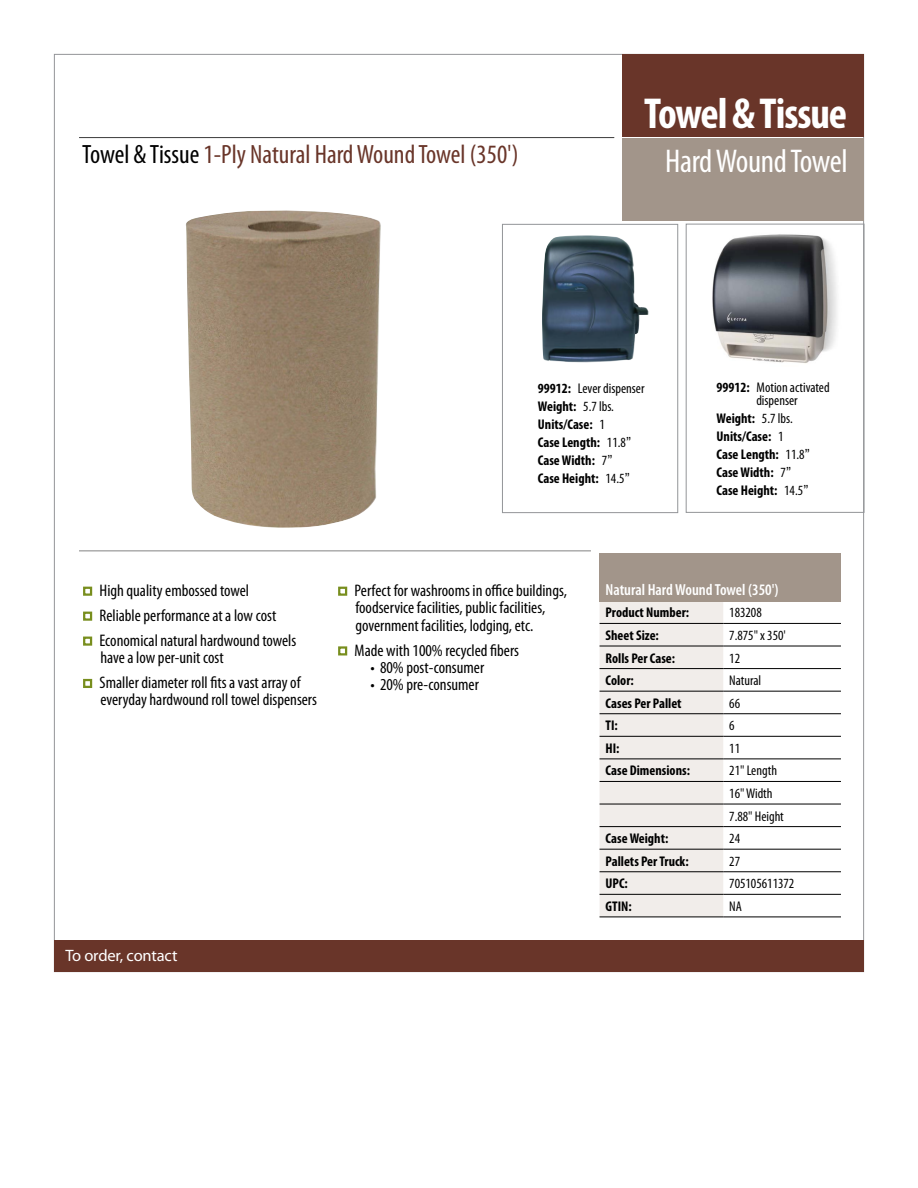
<style>
.page{position:relative;width:918px;height:1188px;background:#fff}
.page>*{position:absolute;margin:0;border:0;box-sizing:border-box;transform-origin:0 0}
.t1{font:700 condensed 43.5px "Myriad Pro";letter-spacing:-.025em;color:#fff}
.t2{font:condensed 33px "Myriad Pro";letter-spacing:-.01em;color:#fff}
.t3{font:condensed 26.55px "Myriad Pro";color:#693529}
.t4{font:condensed 16.8px/24.9px "Myriad Pro";color:#000}
.t5{font:16.5px "Myriad Pro";letter-spacing:-.01em;color:#fff}
.t6{font:600 condensed 16.05px "Myriad Pro";color:#fff}
.t7{font:700 condensed 14.1px/18px "Myriad Pro";color:#000}
.t8{font:condensed 14.1px/22.5px "Myriad Pro";color:#000}
.s1{color:#000}
.s2{font-weight:400}
.s3{font-family:"Helvetica Neue";font-weight:400}
.s4{font-weight:700}
</style>
<div class="page">
<div style="left:600px;top:602px;width:123px;height:315px;background:#f1edea"></div>
<hr style="left:723px;top:623px;width:118px;height:1px;background:#000">
<hr style="left:600px;top:623px;width:123px;height:1px;background:#000">
<hr style="left:600px;top:646px;width:123px;height:1px;background:#000">
<hr style="left:723px;top:646px;width:118px;height:1px;background:#000">
<hr style="left:600px;top:917px;width:123px;height:1px;background:#000">
<hr style="left:723px;top:917px;width:118px;height:1px;background:#000">
<hr style="left:600px;top:668px;width:123px;height:1px;background:#000">
<hr style="left:723px;top:668px;width:118px;height:1px;background:#000">
<hr style="left:600px;top:691px;width:123px;height:1px;background:#000">
<hr style="left:723px;top:691px;width:118px;height:1px;background:#000">
<hr style="left:600px;top:713px;width:123px;height:1px;background:#000">
<hr style="left:723px;top:713px;width:118px;height:1px;background:#000">
<hr style="left:600px;top:736px;width:123px;height:1px;background:#000">
<hr style="left:723px;top:736px;width:118px;height:1px;background:#000">
<hr style="left:600px;top:759px;width:123px;height:1px;background:#000">
<hr style="left:723px;top:759px;width:118px;height:1px;background:#000">
<hr style="left:600px;top:781px;width:123px;height:1px;background:#000">
<hr style="left:723px;top:781px;width:118px;height:1px;background:#000">
<hr style="left:600px;top:804px;width:123px;height:1px;background:#000">
<hr style="left:723px;top:804px;width:118px;height:1px;background:#000">
<hr style="left:600px;top:826px;width:123px;height:1px;background:#000">
<hr style="left:723px;top:826px;width:118px;height:1px;background:#000">
<hr style="left:600px;top:849px;width:123px;height:1px;background:#000">
<hr style="left:723px;top:849px;width:118px;height:1px;background:#000">
<hr style="left:600px;top:871px;width:123px;height:1px;background:#000">
<hr style="left:723px;top:871px;width:118px;height:1px;background:#000">
<hr style="left:600px;top:894px;width:123px;height:1px;background:#000">
<hr style="left:723px;top:894px;width:118px;height:1px;background:#000">
<div style="left:622px;top:54px;width:241px;height:82px;background:#693529"></div>
<div style="left:622px;top:139px;width:242px;height:82px;background:#a2958a"></div>
<div style="left:83px;top:587px;width:9px;height:9px;border:2px solid #788e1e"></div>
<div style="left:83px;top:612px;width:9px;height:9px;border:2px solid #788e1e"></div>
<div style="left:83px;top:637px;width:9px;height:9px;border:2px solid #788e1e"></div>
<div style="left:83px;top:679px;width:9px;height:9px;border:2px solid #788e1e"></div>
<div style="left:338px;top:587px;width:9px;height:9px;border:2px solid #788e1e"></div>
<div style="left:338px;top:646px;width:9px;height:10px;border:2px solid #788e1e"></div>
<div style="left:600px;top:554px;width:241px;height:48px;background:#a2958a"></div>
<hr style="left:79px;top:550px;width:512px;height:1px;background:#000">
<img style="left:186px;top:210px;width:195px;height:318px">
<img style="left:712px;top:234px;width:125px;height:130px">
<div style="left:686px;top:224px;width:178px;height:289px;border:1px solid #939598"></div>
<div style="left:502px;top:224px;width:176px;height:289px;border:1px solid #939598"></div>
<img style="left:542px;top:235px;width:107px;height:128px">
<div style="left:55px;top:940px;width:809px;height:32px;background:#693529"></div>
<hr style="left:79px;top:137px;width:535px;height:1px;background:#000">
<h3 class="t3" style="left:82px;top:139px;width:438px"><span class="s1">Towel &amp; Tissue</span> 1-Ply Natural Hard Wound Towel (350')</h3>
<h1 class="t1" style="left:644px;top:86px;width:204px">Towel &amp; Tissue</h1>
<h2 class="t2" style="left:665px;top:141px;width:184px">Hard Wound Towel</h2>
<p class="t7" style="left:538px;top:379px;width:108px">99912: <span class="s2">Lever dispenser<br></span>Weight: <span class="s2">5.7 lbs.<br></span>Units/Case: <span class="s2">1<br></span>Case Length: <span class="s2">11.8</span><span class="s3">”<br></span>Case Width: <span class="s2">7</span><span class="s3">”<br></span>Case Height: <span class="s2">14.5</span><span class="s3">”</span></p>
<p class="t8" style="left:717px;top:380px;width:115px;line-height:13.5px;text-align:center"><span class="s4">99912:</span> Motion activated dispenser</p>
<p class="t7" style="left:717px;top:409px;width:95px">Weight: <span class="s2">5.7 lbs.<br></span>Units/Case: <span class="s2">1<br></span>Case Length: <span class="s2">11.8</span><span class="s3">”<br></span>Case Width: <span class="s2">7</span><span class="s3">”<br></span>Case Height: <span class="s2">14.5</span><span class="s3">”</span></p>
<p class="t4" style="left:100px;top:578px;width:198px">High quality embossed towel<br>Reliable performance at a low cost<br>Economical natural hardwound towels</p>
<p class="t4" style="left:100px;top:645px;width:202px">have a low per-unit cost<br>Smaller diameter roll fits a vast array of</p>
<p class="t4" style="left:100px;top:687px;width:218px">everyday hardwound roll towel dispensers</p>
<p class="t4" style="left:355px;top:581px;width:214px;line-height:17.4px">Perfect for washrooms in office buildings, foodservice facilities, public facilities, government facilities, lodging, etc.</p>
<p class="t4" style="left:355px;top:637px;width:166px">Made with 100% recycled fibers</p>
<p class="t4" style="left:370px;top:655px;width:115px">• 80% post-consumer</p>
<p class="t4" style="left:370px;top:672px;width:110px">• 20% pre-consumer</p>
<p class="t5" style="left:65px;top:945px;width:114px">To order, contact</p>
<p class="t6" style="left:606px;top:579px;width:175px">Natural Hard Wound Towel (350')</p>
<p class="t7" style="left:606px;top:603px;width:85px">Product Number:</p>
<p class="t8" style="left:729px;top:601px;width:34px">183208</p>
<p class="t7" style="left:606px;top:626px;width:55px">Sheet Size:</p>
<p class="t8" style="left:729px;top:624px;width:58px">7.875" x 350'</p>
<p class="t7" style="left:606px;top:649px;width:71px">Rolls Per Case:</p>
<p class="t8" style="left:729px;top:647px;width:12px">12</p>
<p class="t7" style="left:606px;top:671px;width:30px">Color:</p>
<p class="t8" style="left:729px;top:669px;width:34px">Natural</p>
<p class="t7" style="left:606px;top:694px;width:78px">Cases Per Pallet</p>
<p class="t8" style="left:729px;top:692px;width:12px">66</p>
<p class="t7" style="left:606px;top:716px;width:14px">TI:</p>
<p class="t8" style="left:729px;top:714px;width:7px">6</p>
<p class="t7" style="left:606px;top:739px;width:16px">HI:</p>
<p class="t8" style="left:729px;top:737px;width:12px">11</p>
<p class="t7" style="left:606px;top:761px;width:86px">Case Dimensions:</p>
<p class="t8" style="left:729px;top:759px;width:56px">21" Length<br>16" Width<br>7.88" Height</p>
<p class="t7" style="left:606px;top:829px;width:64px">Case Weight:</p>
<p class="t8" style="left:729px;top:827px;width:12px">24</p>
<p class="t7" style="left:606px;top:852px;width:85px">Pallets Per Truck:</p>
<p class="t8" style="left:729px;top:850px;width:12px">27</p>
<p class="t7" style="left:606px;top:874px;width:24px">UPC:</p>
<p class="t8" style="left:729px;top:872px;width:67px">705105611372</p>
<p class="t7" style="left:606px;top:897px;width:28px">GTIN:</p>
<p class="t8" style="left:729px;top:895px;width:14px">NA</p>
</div>
